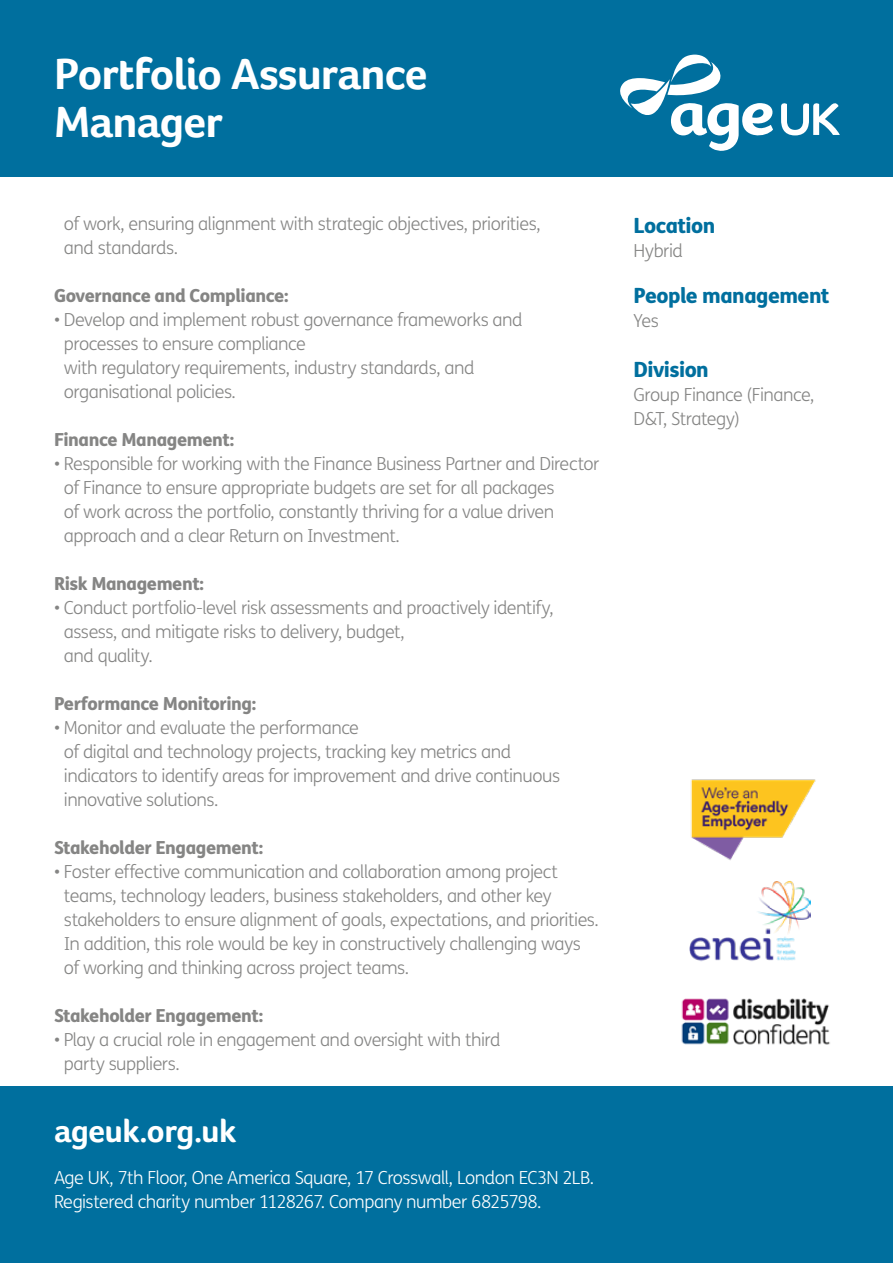
<style>
.page{position:relative;width:893px;height:1263px;background:#fff}
.page>*{position:absolute;margin:0;border:0;box-sizing:border-box;transform-origin:0 0}
.t1{font:700 45px/48px "Foco Age UK";letter-spacing:-.02em;color:#fff}
.t2{font:700 33px "Foco Age UK";letter-spacing:-.02em;color:#fff}
.t3{font:800 21px "FS Me";letter-spacing:-.025em;color:#006f9e}
.t4{font:300 18px/24px "FS Me";letter-spacing:-.03em;color:#858584}
.t5{font:800 18px "FS Me";letter-spacing:-.025em;color:#858584}
.t6{font:300 18px/24px "FS Me";letter-spacing:-.03em;color:#fff}
</style>
<div class="page">
<div style="left:0;top:0;width:893px;height:177px;background:#006f9e"></div>
<svg style="left:620px;top:54px;width:220px;height:97px"></svg>
<div style="left:0;top:1086px;width:893px;height:177px;background:#006f9e"></div>
<img style="left:681px;top:998px;width:149px;height:47px">
<img style="left:689px;top:881px;width:122px;height:81px">
<img style="left:691px;top:779px;width:125px;height:82px">
<h1 class="t1" style="left:54px;top:49px;width:375px">Portfolio Assurance<br>Manager</h1>
<p class="t4" style="left:64px;top:212px;width:478px">of work, ensuring alignment with strategic objectives, priorities, and standards.</p>
<p class="t5" style="left:54px;top:282px;width:236px">Governance and Compliance:</p>
<p class="t4" style="left:64px;top:308px;width:460px;text-indent:-10px">• Develop and implement robust governance frameworks and processes to ensure compliance<br>with regulatory requirements, industry standards, and organisational policies.</p>
<p class="t5" style="left:54px;top:426px;width:182px">Finance Management:</p>
<p class="t4" style="left:64px;top:452px;width:537px;text-indent:-10px">• Responsible for working with the Finance Business Partner and Director of Finance to ensure appropriate budgets are set for all packages<br>of work across the portfolio, constantly thriving for a value driven approach and a clear Return on Investment.</p>
<p class="t5" style="left:54px;top:570px;width:151px">Risk Management:</p>
<p class="t4" style="left:64px;top:596px;width:491px;text-indent:-10px">• Conduct portfolio-level risk assessments and proactively identify, assess, and mitigate risks to delivery, budget,<br>and quality.</p>
<p class="t5" style="left:54px;top:690px;width:204px">Performance Monitoring:</p>
<p class="t4" style="left:64px;top:715px;width:498px;text-indent:-10px">• Monitor and evaluate the performance<br>of digital and technology projects, tracking key metrics and indicators to identify areas for improvement and drive continuous innovative solutions.</p>
<p class="t5" style="left:54px;top:834px;width:211px">Stakeholder Engagement:</p>
<p class="t4" style="left:64px;top:859px;width:537px;text-indent:-10px">• Foster effective communication and collaboration among project teams, technology leaders, business stakeholders, and other key stakeholders to ensure alignment of goals, expectations, and priorities.<br>In addition, this role would be key in constructively challenging ways of working and thinking across project teams.</p>
<p class="t5" style="left:54px;top:1002px;width:211px">Stakeholder Engagement:</p>
<p class="t4" style="left:64px;top:1027px;width:438px;text-indent:-10px">• Play a crucial role in engagement and oversight with third party suppliers.</p>
<h2 class="t2" style="left:54px;top:1111px;width:184px">ageuk.org.uk</h2>
<p class="t6" style="left:54px;top:1165px;width:542px">Age UK, 7th Floor, One America Square, 17 Crosswall, London EC3N 2LB.<br>Registered charity number 1128267. Company number 6825798.</p>
<p class="t3" style="left:634px;top:208px;width:83px">Location</p>
<p class="t4" style="left:634px;top:238px;width:51px">Hybrid</p>
<p class="t3" style="left:634px;top:279px;width:198px">People management</p>
<p class="t4" style="left:634px;top:308px;width:27px">Yes</p>
<p class="t3" style="left:634px;top:352px;width:77px">Division</p>
<p class="t4" style="left:634px;top:382px;width:182px">Group Finance (Finance,<br>D&amp;T, Strategy)</p>
</div>
